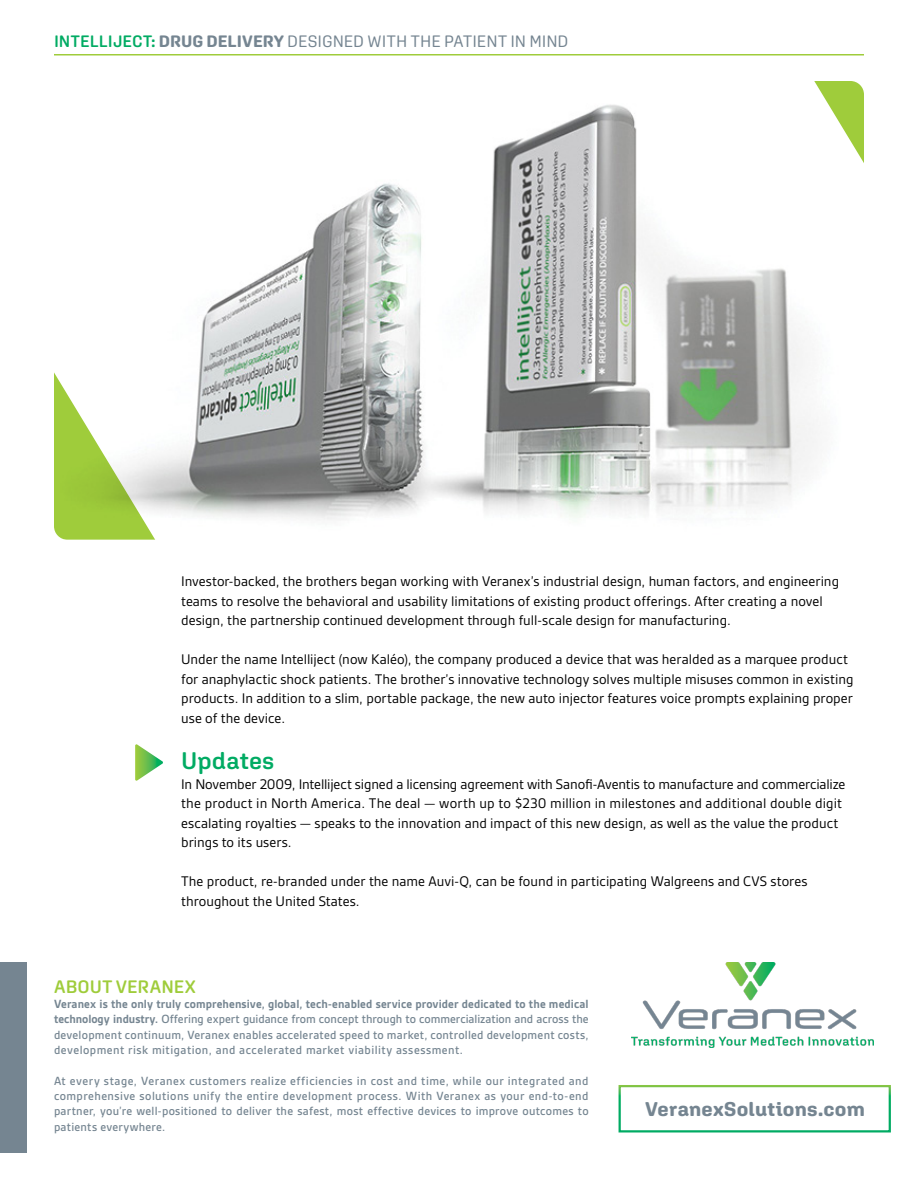
<style>
.page{position:relative;width:918px;height:1188px;background:#fff}
.page>*{position:absolute;margin:0;border:0;box-sizing:border-box;transform-origin:0 0}
.t1{font:600 24px "Aglet Sans";letter-spacing:.005em;color:#00ab63}
.t2{font:700 19.8px "Aglet Sans";letter-spacing:.01em;color:#758591}
.t3{font:600 18px "Aglet Sans";letter-spacing:.01em;color:#9fcc3b}
.t4{font:16.5px "Aglet Sans";letter-spacing:-.005em;color:#758591}
.t5{font:15px/19.5px "Gesta";color:#000}
.t6{font:500 12.75px/15.3px "Gesta";letter-spacing:.03em;color:#758591;text-align:justify}
.s1{font-weight:600;color:#00ab63}
.s2{font-weight:700}
</style>
<div class="page">
<hr style="left:54px;top:54px;width:810px;height:2px;background:#9fcc3b">
<img style="left:632px;top:962px;width:242px;height:86px">
<div style="left:0;top:962px;width:27px;height:190px;background:#758591"></div>
<div style="left:619px;top:1085px;width:272px;height:47px;border:2px solid #fff"></div>
<img style="left:155px;top:104px;width:662px;height:416px">
<svg style="left:135px;top:744px;width:28px;height:37px"></svg>
<svg style="left:54px;top:372px;width:101px;height:168px"></svg>
<svg style="left:813px;top:81px;width:51px;height:82px"></svg>
<p class="t4" style="left:54px;top:31px;width:516px"><span class="s1">INTELLIJECT:</span> <span class="s2">DRUG DELIVERY</span> DESIGNED WITH THE PATIENT IN MIND</p>
<p class="t5" style="left:181px;top:572px;width:659px">Investor-backed, the brothers began working with Veranex’s industrial design, human factors, and engineering teams to resolve the behavioral and usability limitations of existing product offerings. After creating a novel design, the partnership continued development through full-scale design for manufacturing.</p>
<p class="t5" style="left:181px;top:650px;width:674px">Under the name Intelliject (now Kaléo), the company produced a device that was heralded as a marquee product for anaphylactic shock patients. The brother’s innovative technology solves multiple misuses common in existing products. In addition to a slim, portable package, the new auto injector features voice prompts explaining proper use of the device.</p>
<h1 class="t1" style="left:181px;top:747px;width:95px">Updates</h1>
<p class="t5" style="left:181px;top:774px;width:666px">In November 2009, Intelliject signed a licensing agreement with Sanofi-Aventis to manufacture and commercialize the product in North America. The deal — worth up to $230 million in milestones and additional double digit escalating royalties — speaks to the innovation and impact of this new design, as well as the value the product brings to its users.</p>
<p class="t5" style="left:181px;top:872px;width:628px">The product, re-branded under the name Auvi-Q, can be found in participating Walgreens and CVS stores throughout the United States.</p>
<p class="t3" style="left:54px;top:976px;width:143px">ABOUT VERANEX</p>
<p class="t6" style="left:54px;top:996px;width:536px"><span class="s2">Veranex is the only truly comprehensive, global, tech-enabled service provider dedicated to the medical technology industry.</span> Offering expert guidance from concept through to commercialization and across the development continuum, Veranex enables accelerated speed to market, controlled development costs, development risk mitigation, and accelerated market viability assessment.</p>
<p class="t6" style="left:54px;top:1073px;width:536px">At every stage, Veranex customers realize efficiencies in cost and time, while our integrated and comprehensive solutions unify the entire development process. With Veranex as your end-to-end partner, you’re well-positioned to deliver the safest, most effective devices to improve outcomes to patients everywhere.</p>
<h2 class="t2" style="left:645px;top:1097px;width:221px">VeranexSolutions.com</h2>
</div>
